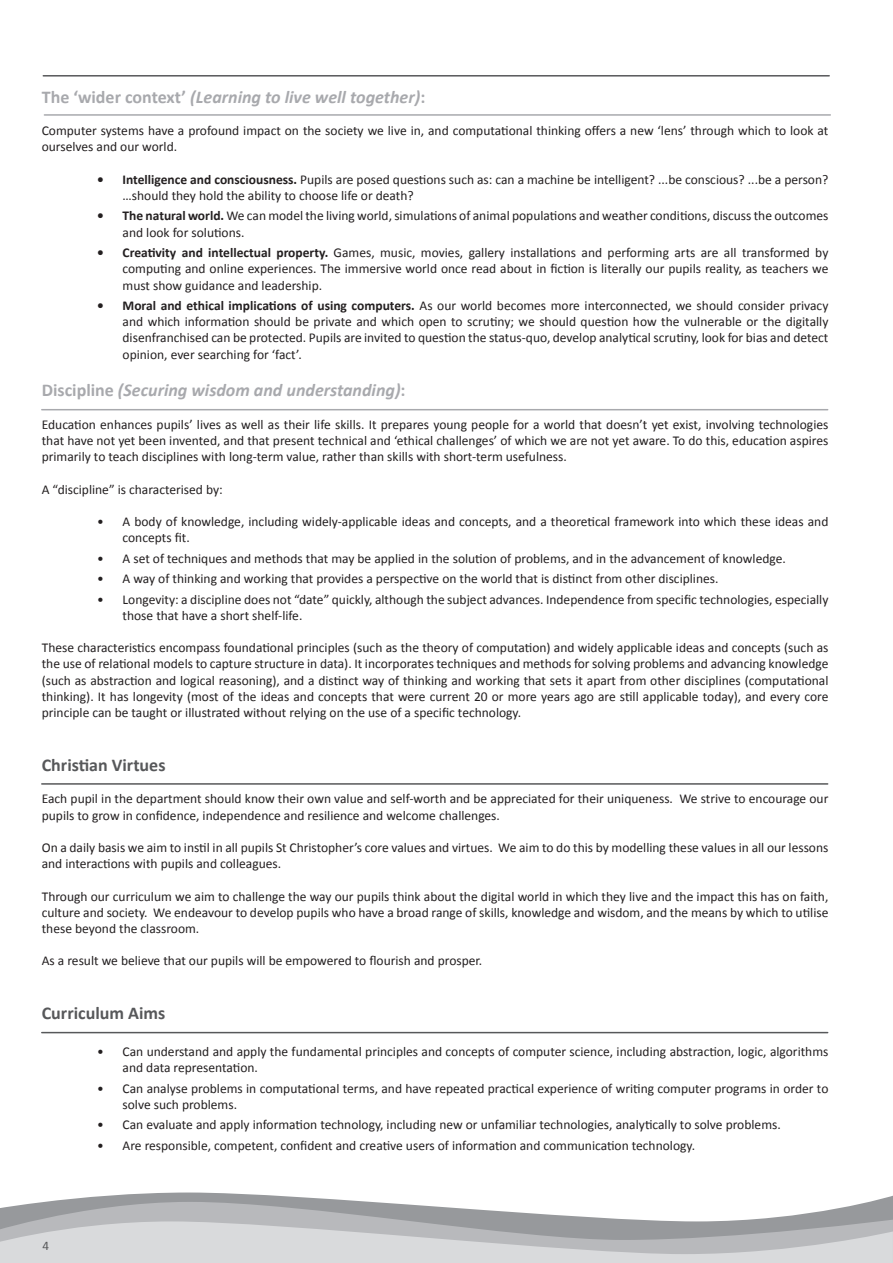
<style>
.page{position:relative;width:893px;height:1263px;background:#fff}
.page>*{position:absolute;margin:0;border:0;box-sizing:border-box;transform-origin:0 0}
.t1{font:italic 700 18px "Calibri";color:#a8a9ad}
.t2{font:700 18px "Calibri";color:#57585a}
.t3{font:13.5px/16.2px "Calibri";color:#231f20}
.t4{font:13.05px "Calibri";color:#57585a}
.s1{font-style:normal}
.s2{font-weight:700}
</style>
<div class="page">
<svg style="left:0;top:1192px;width:893px;height:71px"></svg>
<hr style="left:43px;top:75px;width:786px;height:2px;background:#57585a">
<hr style="left:44px;top:114px;width:786px;height:2px;background:#a8a9ad">
<hr style="left:42px;top:409px;width:786px;height:1px;background:#a8a9ad">
<hr style="left:42px;top:783px;width:786px;height:2px;background:#57585a">
<hr style="left:42px;top:1032px;width:786px;height:1px;background:#57585a">
<p class="t1" style="left:42px;top:84px;width:385px"><span class="s1">The ‘wider context’</span> (Learning to live well together)<span class="s1">:</span></p>
<p class="t3" style="left:42px;top:122px;width:788px">Computer systems have a profound impact on the society we live in, and computational thinking offers a new ‘lens’ through which to look at ourselves and our world.</p>
<p class="t3" style="left:123px;top:171px;width:707px;text-indent:-26px"><span class="s2">• Intelligence and consciousness.</span> Pupils are posed questions such as: can a machine be intelligent? ...be conscious? ...be a person? …should they hold the ability to choose life or death?</p>
<p class="t3" style="left:123px;top:207px;width:707px;text-indent:-26px"><span class="s2">• The natural world.</span> We can model the living world, simulations of animal populations and weather conditions, discuss the outcomes and look for solutions.</p>
<p class="t3" style="left:123px;top:244px;width:707px;text-align:justify;text-indent:-26px"><span class="s2">• Creativity and intellectual property.</span> Games, music, movies, gallery installations and performing arts are all transformed by computing and online experiences. The immersive world once read about in fiction is literally our pupils reality, as teachers we must show guidance and leadership.</p>
<p class="t3" style="left:123px;top:297px;width:707px;text-align:justify;text-indent:-26px"><span class="s2">• Moral and ethical implications of using computers.</span> As our world becomes more interconnected, we should consider privacy and which information should be private and which open to scrutiny; we should question how the vulnerable or the digitally disenfranchised can be protected. Pupils are invited to question the status-quo, develop analytical scrutiny, look for bias and detect opinion, ever searching for ‘fact’.</p>
<p class="t1" style="left:42px;top:378px;width:365px"><span class="s1">Discipline</span> (Securing wisdom and understanding)<span class="s1">:</span></p>
<p class="t3" style="left:42px;top:416px;width:788px;text-align:justify">Education enhances pupils’ lives as well as their life skills. It prepares young people for a world that doesn’t yet exist, involving technologies that have not yet been invented, and that present technical and ‘ethical challenges’ of which we are not yet aware. To do this, education aspires primarily to teach disciplines with long-term value, rather than skills with short-term usefulness.</p>
<p class="t3" style="left:42px;top:481px;width:183px">A “discipline” is characterised by:</p>
<p class="t3" style="left:123px;top:513px;width:707px;text-indent:-26px">• A body of knowledge, including widely-applicable ideas and concepts, and a theoretical framework into which these ideas and concepts fit.</p>
<p class="t3" style="left:97px;top:550px;width:690px">• A set of techniques and methods that may be applied in the solution of problems, and in the advancement of knowledge.</p>
<p class="t3" style="left:97px;top:570px;width:623px">• A way of thinking and working that provides a perspective on the world that is distinct from other disciplines.</p>
<p class="t3" style="left:123px;top:591px;width:707px;text-indent:-26px">• Longevity: a discipline does not “date” quickly, although the subject advances. Independence from specific technologies, especially those that have a short shelf-life.</p>
<p class="t3" style="left:42px;top:639px;width:788px;text-align:justify">These characteristics encompass foundational principles (such as the theory of computation) and widely applicable ideas and concepts (such as the use of relational models to capture structure in data). It incorporates techniques and methods for solving problems and advancing knowledge (such as abstraction and logical reasoning), and a distinct way of thinking and working that sets it apart from other disciplines (computational thinking). It has longevity (most of the ideas and concepts that were current 20 or more years ago are still applicable today), and every core principle can be taught or illustrated without relying on the use of a specific technology.</p>
<p class="t2" style="left:42px;top:752px;width:125px">Christian Virtues</p>
<p class="t3" style="left:42px;top:790px;width:788px">Each pupil in the department should know their own value and self-worth and be appreciated for their uniqueness. We strive to encourage our pupils to grow in confidence, independence and resilience and welcome challenges.</p>
<p class="t3" style="left:42px;top:839px;width:788px">On a daily basis we aim to instil in all pupils St Christopher’s core values and virtues. We aim to do this by modelling these values in all our lessons and interactions with pupils and colleagues.</p>
<p class="t3" style="left:42px;top:888px;width:788px;text-align:justify">Through our curriculum we aim to challenge the way our pupils think about the digital world in which they live and the impact this has on faith, culture and society. We endeavour to develop pupils who have a broad range of skills, knowledge and wisdom, and the means by which to utilise these beyond the classroom.</p>
<p class="t3" style="left:42px;top:952px;width:442px">As a result we believe that our pupils will be empowered to flourish and prosper.</p>
<p class="t2" style="left:42px;top:1001px;width:125px">Curriculum Aims</p>
<p class="t3" style="left:123px;top:1043px;width:707px;text-indent:-26px">• Can understand and apply the fundamental principles and concepts of computer science, including abstraction, logic, algorithms and data representation.</p>
<p class="t3" style="left:123px;top:1080px;width:707px;text-indent:-26px">• Can analyse problems in computational terms, and have repeated practical experience of writing computer programs in order to solve such problems.</p>
<p class="t3" style="left:97px;top:1116px;width:685px">• Can evaluate and apply information technology, including new or unfamiliar technologies, analytically to solve problems.</p>
<p class="t3" style="left:97px;top:1137px;width:600px">• Are responsible, competent, confident and creative users of information and communication technology.</p>
<p class="t4" style="left:43px;top:1236px;width:8px">4</p>
</div>
